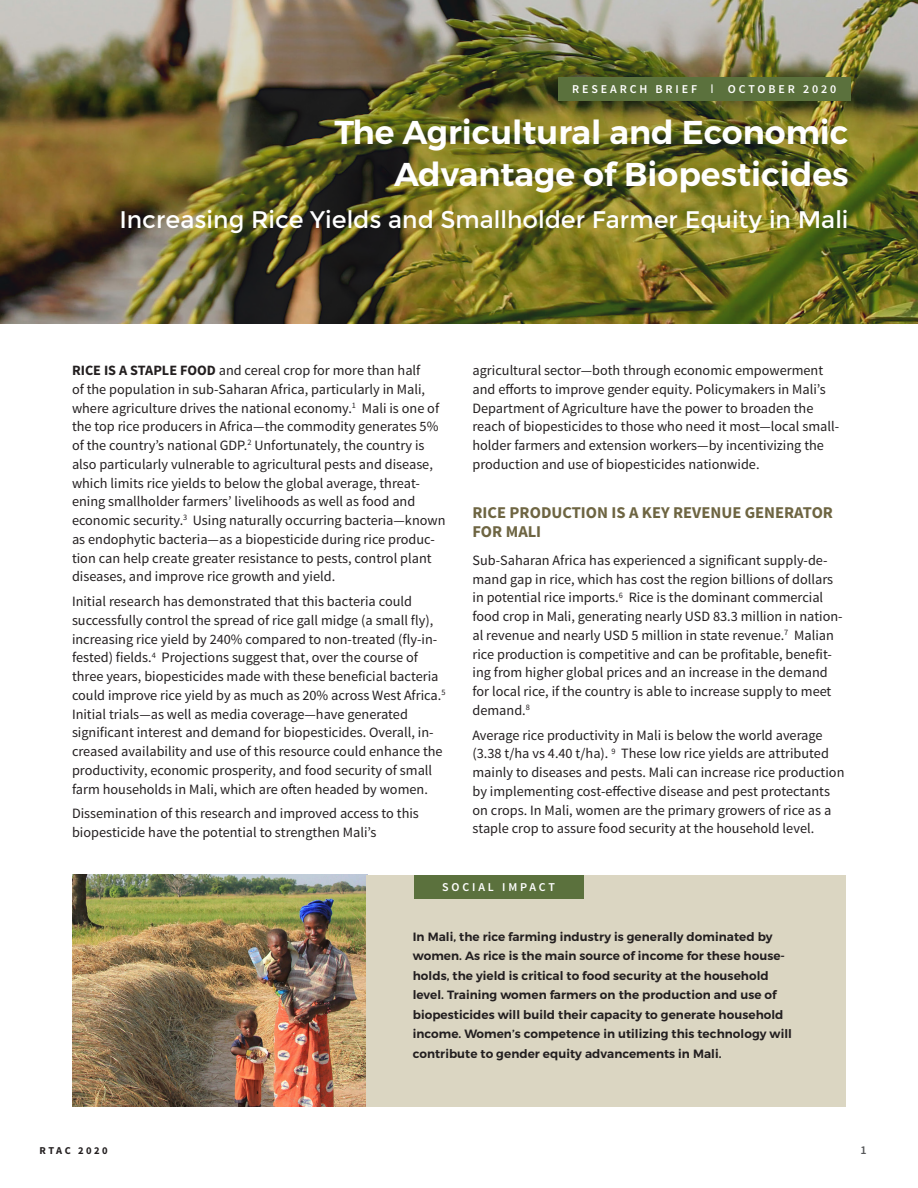
<style>
.page{position:relative;width:918px;height:1188px;background:#fff}
.page>*{position:absolute;margin:0;border:0;box-sizing:border-box;transform-origin:0 0}
.t1{font:600 33px "Montserrat";color:#fff}
.t2{font:24px "Montserrat";color:#fff}
.RTAC_H2{font:700 16.5px/18.8px "Source Sans Pro";color:#6e6542}
.RTAC_Body{font:14.25px/18.8px "Source Sans Pro";color:#231f20}
.t3{font:600 12px/19.5px "Montserrat";letter-spacing:.005em;color:#231f20}
.t4{font:600 12px "Source Sans Pro";letter-spacing:.24em;color:#fff}
.t5{font:600 12px "Source Sans Pro";color:#57585a}
.t6{font:700 10.5px "Source Sans Pro";letter-spacing:.235em;color:#231f20}
.s1{font-family:"Arial";font-weight:400}
.s2{font-weight:700}
</style>
<div class="page">
<img style="left:0;top:0;width:918px;height:324px">
<img style="left:72px;top:875px;width:294px;height:232px">
<div style="left:366px;top:875px;width:480px;height:232px;background:#dbd6c2"></div>
<div style="left:414px;top:875px;width:169px;height:24px;background:#5b713d"></div>
<div style="left:558px;top:77px;width:292px;height:23px;background:#5b713d"></div>
<p class="t4" style="left:572px;top:81px;width:266px">RESEARCH BRIEF <span class="s1">l</span> OCTOBER 2020</p>
<p class="t1" style="left:334px;top:112px;width:516px">The Agricultural and Economic</p>
<p class="t1" style="left:394px;top:154px;width:456px">Advantage of Biopesticides</p>
<p class="t2" style="left:119px;top:206px;width:731px">Increasing Rice Yields and Smallholder Farmer Equity in Mali</p>
<p class="RTAC_Body" style="left:72px;top:361px;width:375px"><span class="s2">RICE IS A STAPLE FOOD</span> and cereal crop for more than half<br>of the population in sub-Saharan Africa, particularly in Mali, where agriculture drives the national economy.<sup>1</sup> Mali is one of the top rice producers in Africa—the commodity generates 5% of the country’s national GDP.<sup>2</sup> Unfortunately, the country is also particularly vulnerable to agricultural pests and disease, which limits rice yields to below the global average, threat&shy;ening smallholder farmers’ livelihoods as well as food and economic security.<sup>3</sup> Using naturally occurring bacteria—known as endophytic bacteria—as a biopesticide during rice produc&shy;tion can help create greater resistance to pests, control plant diseases, and improve rice growth and yield.</p>
<p class="RTAC_Body" style="left:72px;top:592px;width:375px">Initial research has demonstrated that this bacteria could successfully control the spread of rice gall midge (a small fly), increasing rice yield by 240% compared to non-treated (fly-in&shy;fested) fields.<sup>4</sup> Projections suggest that, over the course of three years, biopesticides made with these beneficial bacteria could improve rice yield by as much as 20% across West Africa.<sup>5<br></sup>Initial trials—as well as media coverage—have generated significant interest and demand for biopesticides. Overall, in&shy;creased availability and use of this resource could enhance the productivity, economic prosperity, and food security of small farm households in Mali, which are often headed by women.</p>
<p class="RTAC_Body" style="left:72px;top:804px;width:348px">Dissemination of this research and improved access to this biopesticide have the potential to strengthen Mali’s</p>
<p class="RTAC_Body" style="left:472px;top:361px;width:368px">agricultural sector—both through economic empowerment and efforts to improve gender equity. Policymakers in Mali’s Department of Agriculture have the power to broaden the reach of biopesticides to those who need it most—local small&shy;holder farmers and extension workers—by incentivizing the production and use of biopesticides nationwide.</p>
<p class="RTAC_H2" style="left:472px;top:504px;width:362px">RICE PRODUCTION IS A KEY REVENUE GENERATOR<br>FOR MALI</p>
<p class="RTAC_Body" style="left:472px;top:551px;width:372px">Sub-Saharan Africa has experienced a significant supply-de&shy;mand gap in rice, which has cost the region billions of dollars in potential rice imports.<sup>6</sup> Rice is the dominant commercial food crop in Mali, generating nearly USD 83.3 million in nation&shy;al revenue and nearly USD 5 million in state revenue.<sup>7</sup> Malian rice production is competitive and can be profitable, benefit&shy;ing from higher global prices and an increase in the demand for local rice, if the country is able to increase supply to meet demand.<sup>8</sup></p>
<p class="RTAC_Body" style="left:472px;top:726px;width:373px">Average rice productivity in Mali is below the world average (3.38 t/ha vs 4.40 t/ha). <sup>9</sup> These low rice yields are attributed mainly to diseases and pests. Mali can increase rice production by implementing cost-effective disease and pest protectants on crops. In Mali, women are the primary growers of rice as a staple crop to assure food security at the household level.</p>
<p class="t4" style="left:442px;top:880px;width:114px">SOCIAL IMPACT</p>
<p class="t3" style="left:413px;top:927px;width:381px">In Mali, the rice farming industry is generally dominated by women. As rice is the main source of income for these house&shy;holds, the yield is critical to food security at the household level. Training women farmers on the production and use of biopesticides will build their capacity to generate household income. Women’s competence in utilizing this technology will contribute to gender equity advancements in Mali.</p>
<p class="t6" style="left:40px;top:1144px;width:70px">RTAC 2020</p>
<p class="t5" style="left:861px;top:1143px;width:8px">1</p>
</div>
